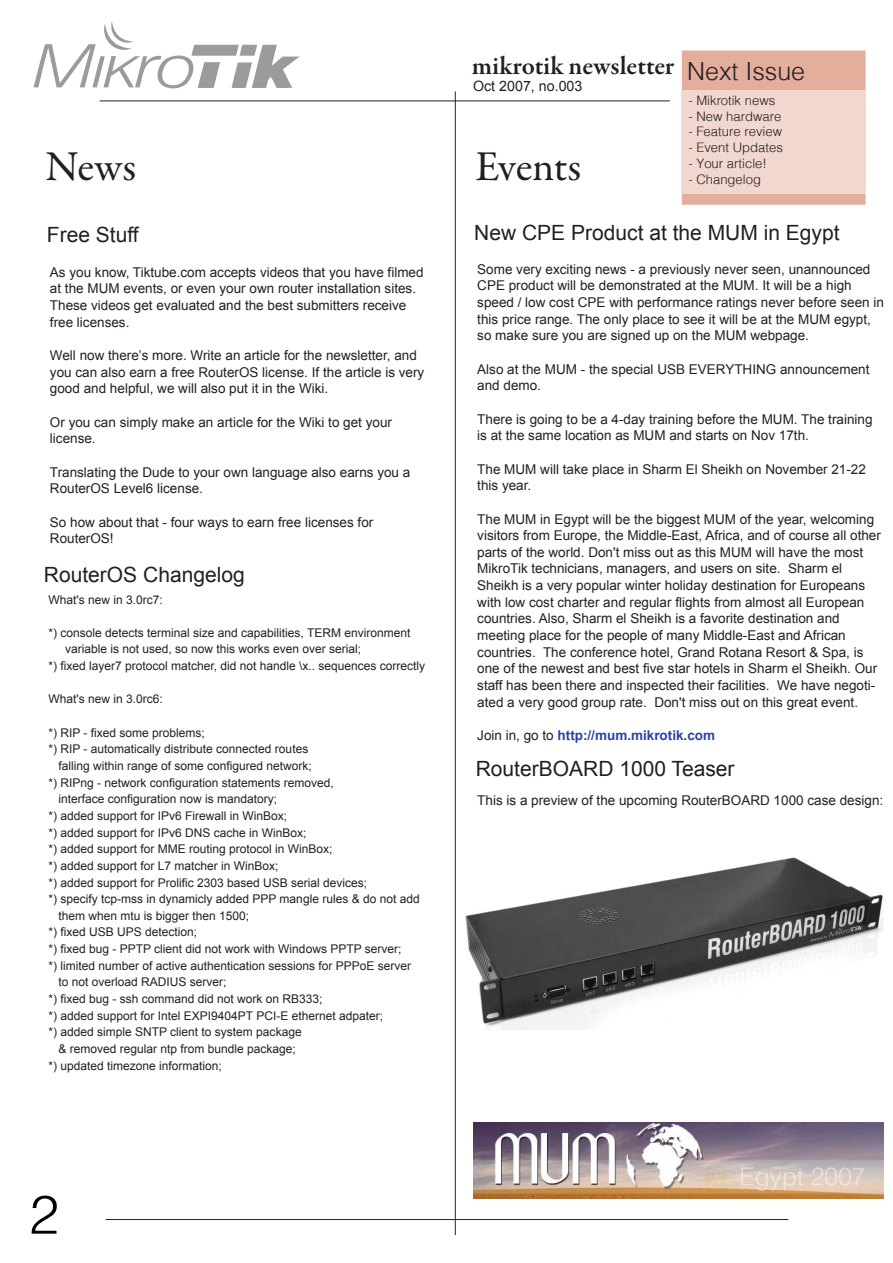
<style>
.page{position:relative;width:893px;height:1263px;background:#fff}
.page>*{position:absolute;margin:0;border:0;box-sizing:border-box;transform-origin:0 0}
.t1{font:300 54px "Helv";color:#000}
.t2{font:42.75px "Garamond Premr Pro";letter-spacing:-.01em;color:#231f20}
.t3{font:600 26.1px "Garamond Premr Pro";color:#231f20}
.t4{font:300 24.9px "Helv";color:#231f20}
.t5{font:21px "Arial";color:#231f20}
.t6{font:14.25px "Arial";color:#231f20}
.t7{font:13.5px/16.6px "Arial";color:#231f20}
.t8{font:700 13.5px "Arial";color:#2a3faa}
.t9{font:300 13.05px "Helv";color:#231f20}
.t10{font:12px "Arial";color:#231f20}
.s1{font-weight:400;color:#231f20}
</style>
<div class="page">
<img style="left:465px;top:857px;width:418px;height:172px">
<img style="left:474px;top:1123px;width:410px;height:76px">
<div style="left:682px;top:50px;width:184px;height:155px;background:#e3ae9b"></div>
<div style="left:682px;top:90px;width:183px;height:104px;background:#f1d7ce"></div>
<svg style="left:34px;top:21px;width:266px;height:68px"></svg>
<h2 class="t2" style="left:46px;top:141px;width:92px">News</h2>
<h3 class="t5" style="left:47px;top:220px;width:93px">Free Stuff</h3>
<p class="t7" style="left:50px;top:264px;width:375px">As you know, Tiktube.com accepts videos that you have filmed at the MUM events, or even your own router installation sites.<br>These videos get evaluated and the best submitters receive free licenses.</p>
<p class="t7" style="left:50px;top:347px;width:376px">Well now there’s more. Write an article for the newsletter, and you can also earn a free RouterOS license. If the article is very good and helpful, we will also put it in the Wiki.</p>
<p class="t7" style="left:50px;top:414px;width:344px">Or you can simply make an article for the Wiki to get your license.</p>
<p class="t7" style="left:50px;top:464px;width:362px">Translating the Dude to your own language also earns you a<br>RouterOS Level6 license.</p>
<p class="t7" style="left:50px;top:514px;width:325px">So how about that - four ways to earn free licenses for<br>RouterOS!</p>
<h3 class="t5" style="left:44px;top:561px;width:202px">RouterOS Changelog</h3>
<p class="t10" style="left:48px;top:591px;width:116px">What's new in 3.0rc7:</p>
<p class="t10" style="left:48px;top:625px;width:363px">*) console detects terminal size and capabilities, TERM environment</p>
<p class="t10" style="left:65px;top:641px;width:298px">variable is not used, so now this works even over serial;</p>
<p class="t10" style="left:48px;top:658px;width:378px">*) fixed layer7 protocol matcher, did not handle \x.. sequences correctly</p>
<p class="t10" style="left:48px;top:691px;width:116px">What's new in 3.0rc6:</p>
<p class="t10" style="left:48px;top:725px;width:158px">*) RIP - fixed some problems;</p>
<p class="t10" style="left:48px;top:741px;width:261px">*) RIP - automatically distribute connected routes</p>
<p class="t10" style="left:58px;top:758px;width:255px">falling within range of some configured network;</p>
<p class="t10" style="left:48px;top:774px;width:287px">*) RIPng - network configuration statements removed,</p>
<p class="t10" style="left:58px;top:791px;width:220px">interface configuration now is mandatory;</p>
<p class="t10" style="left:48px;top:808px;width:240px">*) added support for IPv6 Firewall in WinBox;</p>
<p class="t10" style="left:48px;top:824px;width:260px">*) added support for IPv6 DNS cache in WinBox;</p>
<p class="t10" style="left:48px;top:841px;width:286px">*) added support for MME routing protocol in WinBox;</p>
<p class="t10" style="left:48px;top:858px;width:232px">*) added support for L7 matcher in WinBox;</p>
<p class="t10" style="left:48px;top:874px;width:320px">*) added support for Prolific 2303 based USB serial devices;</p>
<p class="t10" style="left:48px;top:891px;width:373px">*) specify tcp-mss in dynamicly added PPP mangle rules &amp; do not add</p>
<p class="t10" style="left:58px;top:908px;width:192px">them when mtu is bigger then 1500;</p>
<p class="t10" style="left:48px;top:924px;width:150px">*) fixed USB UPS detection;</p>
<p class="t10" style="left:48px;top:941px;width:355px">*) fixed bug - PPTP client did not work with Windows PPTP server;</p>
<p class="t10" style="left:48px;top:958px;width:364px">*) limited number of active authentication sessions for PPPoE server</p>
<p class="t10" style="left:58px;top:974px;width:170px">to not overload RADIUS server;</p>
<p class="t10" style="left:48px;top:991px;width:276px">*) fixed bug - ssh command did not work on RB333;</p>
<p class="t10" style="left:48px;top:1008px;width:336px">*) added support for Intel EXPI9404PT PCI-E ethernet adpater;</p>
<p class="t10" style="left:48px;top:1024px;width:255px">*) added simple SNTP client to system package</p>
<p class="t10" style="left:58px;top:1041px;width:239px">&amp; removed regular ntp from bundle package;</p>
<p class="t10" style="left:48px;top:1057px;width:175px">*) updated timezone information;</p>
<h3 class="t3" style="left:472px;top:50px;width:204px">mikrotik newsletter</h3>
<p class="t6" style="left:473px;top:76px;width:111px">Oct 2007, no.003</p>
<h2 class="t2" style="left:475px;top:140px;width:107px">Events</h2>
<h3 class="t4" style="left:687px;top:56px;width:119px">Next Issue</h3>
<p class="t9" style="left:688px;top:92px;width:88px">- Mikrotik news</p>
<p class="t9" style="left:688px;top:108px;width:95px">- New hardware</p>
<p class="t9" style="left:688px;top:124px;width:95px">- Feature review</p>
<p class="t9" style="left:688px;top:139px;width:96px">- Event Updates</p>
<p class="t9" style="left:688px;top:155px;width:80px">- Your article!</p>
<p class="t9" style="left:688px;top:171px;width:74px">- Changelog</p>
<h3 class="t5" style="left:474px;top:219px;width:367px">New CPE Product at the MUM in Egypt</h3>
<p class="t7" style="left:477px;top:261px;width:408px">Some very exciting news - a previously never seen, unannounced CPE product will be demonstrated at the MUM. It will be a high speed / low cost CPE with performance ratings never before seen in this price range. The only place to see it will be at the MUM egypt, so make sure you are signed up on the MUM webpage.</p>
<p class="t7" style="left:477px;top:361px;width:394px">Also at the MUM - the special USB EVERYTHING announcement and demo.</p>
<p class="t7" style="left:477px;top:411px;width:397px">There is going to be a 4-day training before the MUM. The training is at the same location as MUM and starts on Nov 17th.</p>
<p class="t7" style="left:477px;top:461px;width:390px">The MUM will take place in Sharm El Sheikh on November 21-22 this year.</p>
<p class="t7" style="left:477px;top:511px;width:405px">The MUM in Egypt will be the biggest MUM of the year, welcoming visitors from Europe, the Middle-East, Africa, and of course all other parts of the world. Don't miss out as this MUM will have the most MikroTik technicians, managers, and users on site. Sharm el Sheikh is a very popular winter holiday destination for Europeans with low cost charter and regular flights from almost all European countries. Also, Sharm el Sheikh is a favorite destination and meeting place for the people of many Middle-East and African countries. The conference hotel, Grand Rotana Resort &amp; Spa, is one of the newest and best five star hotels in Sharm el Sheikh. Our staff has been there and inspected their facilities. We have negoti&shy;ated a very good group rate. Don't miss out on this great event.</p>
<p class="t8" style="left:477px;top:726px;width:239px"><span class="s1">Join in, go to</span> http://mum.mikrotik.com</p>
<h3 class="t5" style="left:476px;top:754px;width:260px">RouterBOARD 1000 Teaser</h3>
<p class="t7" style="left:477px;top:792px;width:407px">This is a preview of the upcoming RouterBOARD 1000 case design:</p>
<h1 class="t1" style="left:29px;top:1181px;width:32px">2</h1>
</div>
